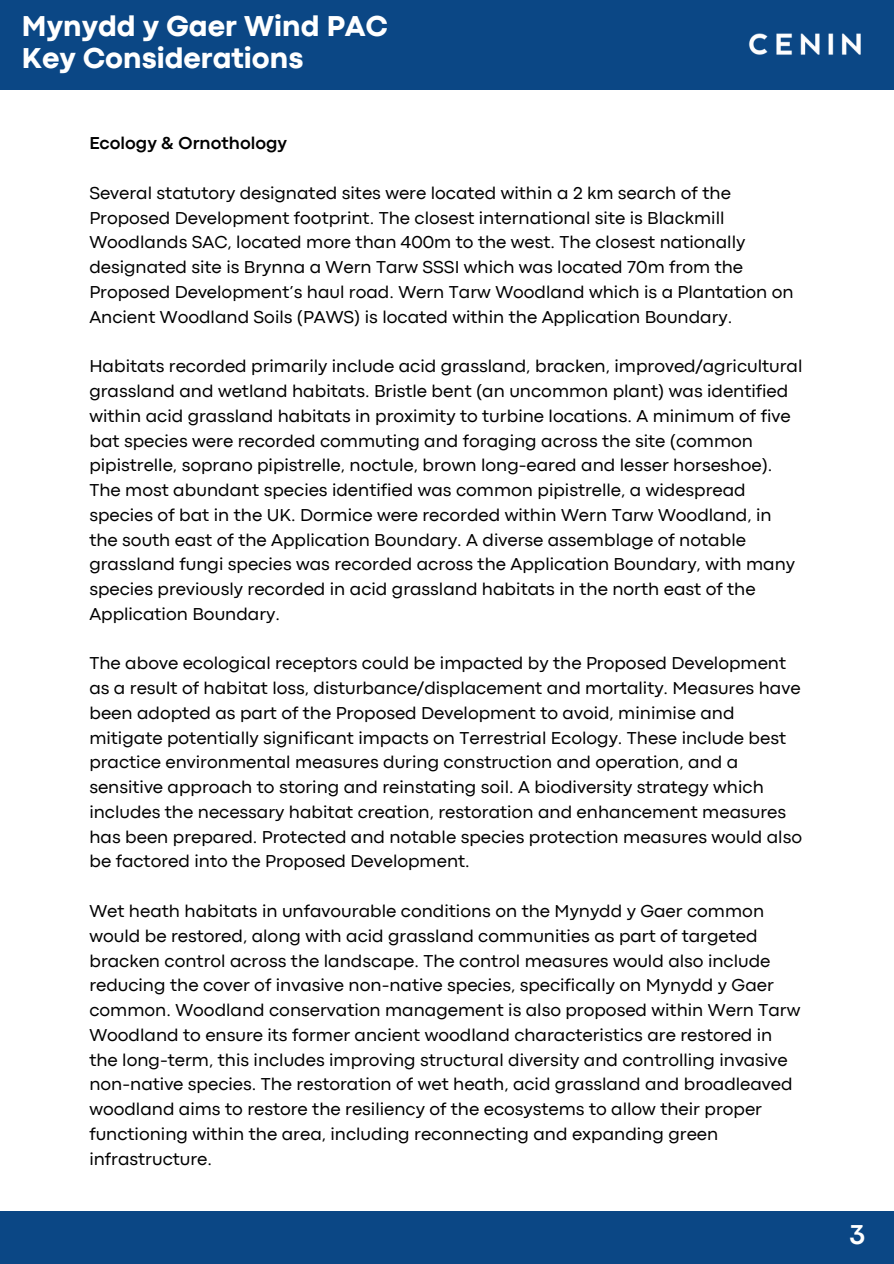
<style>
.page{position:relative;width:894px;height:1264px;background:#fff}
.page>*{position:absolute;margin:0;border:0;box-sizing:border-box;transform-origin:0 0}
.t1{font:800 30px/32.7px "Codec Pro";color:#fff}
.t2{font:700 28.5px "Codec Pro";color:#fff}
.t3{font:18px/24.8px "Codec Pro";color:#000}
.t4{font:700 18px "Codec Pro";color:#000}
</style>
<div class="page">
<div style="left:0;top:0;width:893px;height:89px;background:#0b4785"></div>
<img style="left:749px;top:33px;width:112px;height:22px">
<div style="left:0;top:1211px;width:893px;height:52px;background:#0b4785"></div>
<h1 class="t1" style="left:22px;top:12px;width:367px">Mynydd y Gaer Wind PAC<br>Key Considerations</h1>
<p class="t4" style="left:89px;top:137px;width:199px">Ecology &amp; Ornothology</p>
<h2 class="t3" style="left:89px;top:182px;width:705px">Several statutory designated sites were located within a 2 km search of the Proposed Development footprint. The closest international site is Blackmill Woodlands SAC, located more than 400m to the west. The closest nationally designated site is Brynna a Wern Tarw SSSI which was located 70m from the Proposed Development’s haul road. Wern Tarw Woodland which is a Plantation on Ancient Woodland Soils (PAWS) is located within the Application Boundary.</h2>
<p class="t3" style="left:89px;top:355px;width:714px">Habitats recorded primarily include acid grassland, bracken, improved/agricultural grassland and wetland habitats. Bristle bent (an uncommon plant) was identified within acid grassland habitats in proximity to turbine locations. A minimum of five bat species were recorded commuting and foraging across the site (common pipistrelle, soprano pipistrelle, noctule, brown long-eared and lesser horseshoe).<br>The most abundant species identified was common pipistrelle, a widespread species of bat in the UK. Dormice were recorded within Wern Tarw Woodland, in the south east of the Application Boundary. A diverse assemblage of notable grassland fungi species was recorded across the Application Boundary, with many species previously recorded in acid grassland habitats in the north east of the Application Boundary.</p>
<p class="t3" style="left:89px;top:652px;width:714px">The above ecological receptors could be impacted by the Proposed Development as a result of habitat loss, disturbance/displacement and mortality. Measures have been adopted as part of the Proposed Development to avoid, minimise and mitigate potentially significant impacts on Terrestrial Ecology. These include best practice environmental measures during construction and operation, and a sensitive approach to storing and reinstating soil. A biodiversity strategy which includes the necessary habitat creation, restoration and enhancement measures has been prepared. Protected and notable species protection measures would also be factored into the Proposed Development.</p>
<p class="t3" style="left:89px;top:900px;width:712px">Wet heath habitats in unfavourable conditions on the Mynydd y Gaer common would be restored, along with acid grassland communities as part of targeted bracken control across the landscape. The control measures would also include reducing the cover of invasive non-native species, specifically on Mynydd y Gaer common. Woodland conservation management is also proposed within Wern Tarw Woodland to ensure its former ancient woodland characteristics are restored in the long-term, this includes improving structural diversity and controlling invasive non-native species. The restoration of wet heath, acid grassland and broadleaved woodland aims to restore the resiliency of the ecosystems to allow their proper functioning within the area, including reconnecting and expanding green infrastructure.</p>
<p class="t2" style="left:849px;top:1223px;width:17px">3</p>
</div>
